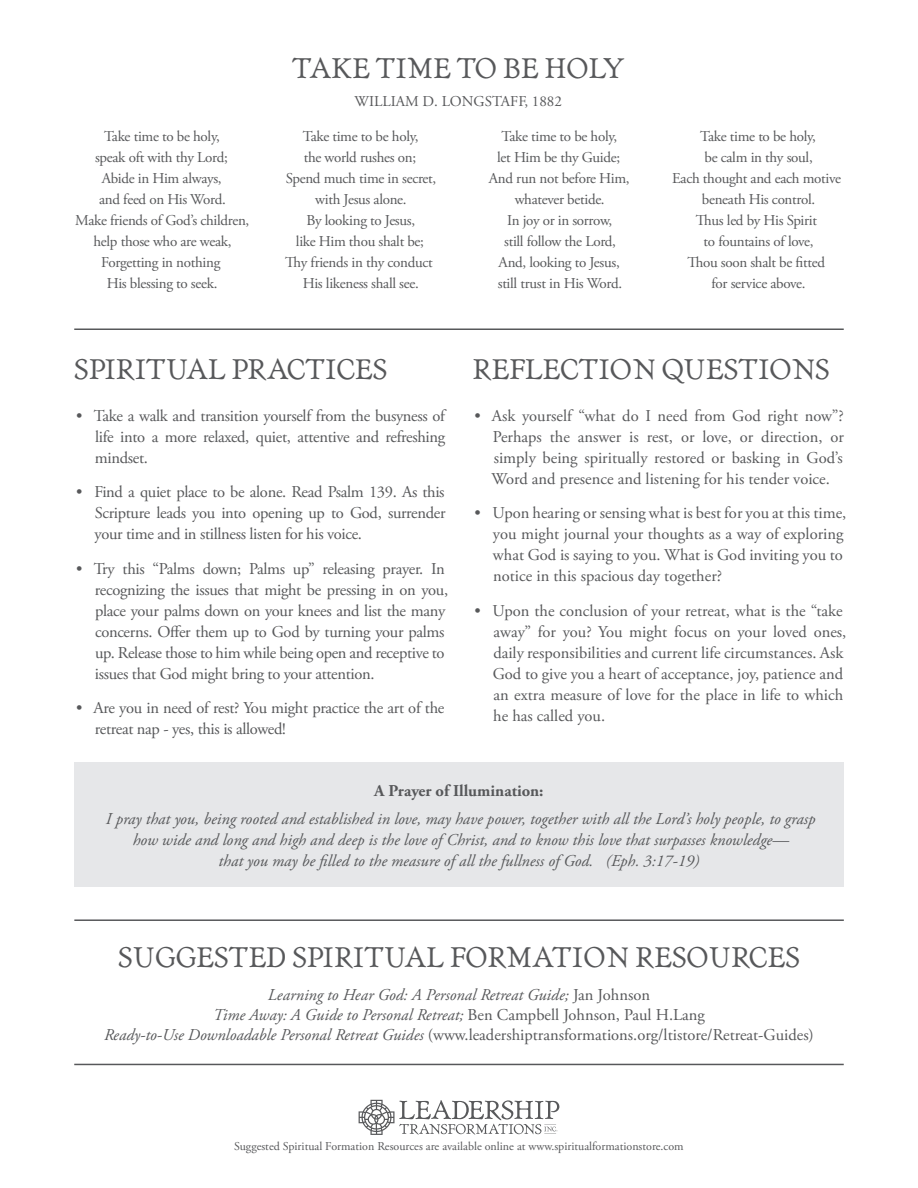
<style>
.page{position:relative;width:918px;height:1188px;background:#fff}
.page>*{position:absolute;margin:0;border:0;box-sizing:border-box;transform-origin:0 0}
.Paragraph{font:30px "Artcraft URW";color:#57585a}
.Paragraph-2{font:16.5px/21px "Adobe Garamond Pro";letter-spacing:-.005em;color:#57585a}
.Paragraph-3{font:italic 16.5px/21px "Adobe Garamond Pro";color:#57585a;text-align:center}
.t1{font:700 16.5px "Adobe Garamond Pro";color:#57585a}
.Paragraph-4{font:15px/21px "Adobe Garamond Pro";letter-spacing:-.02em;color:#57585a;text-align:center}
.Paragraph-5{font:15px "Adobe Garamond Pro";color:#57585a}
.t2{font:12px "Adobe Garamond Pro";color:#57585a}
.s1{font-style:normal}
.s2{font-style:italic}
</style>
<div class="page">
<svg style="left:359px;top:1100px;width:200px;height:35px"></svg>
<hr style="left:74px;top:328px;width:770px;height:2px;background:#57585a">
<hr style="left:74px;top:1064px;width:770px;height:1px;background:#57585a">
<div style="left:74px;top:762px;width:770px;height:125px;background:#e6e7e9"></div>
<hr style="left:74px;top:919px;width:770px;height:2px;background:#57585a">
<p class="Paragraph-4" style="left:104px;top:127px;width:117px">Take time to be holy,</p>
<p class="Paragraph-4" style="left:95px;top:148px;width:134px">speak oft with thy Lord;</p>
<p class="Paragraph-4" style="left:102px;top:169px;width:121px">Abide in Him always,</p>
<p class="Paragraph-4" style="left:99px;top:190px;width:128px">and feed on His Word.</p>
<p class="Paragraph-4" style="left:75px;top:211px;width:176px">Make friends of God’s children, help those who are weak,</p>
<p class="Paragraph-4" style="left:101px;top:253px;width:121px">Forgetting in nothing</p>
<p class="Paragraph-4" style="left:107px;top:274px;width:112px">His blessing to seek.</p>
<p class="Paragraph" style="left:292px;top:51px;width:334px">TAKE TIME TO BE HOLY</p>
<p class="Paragraph-5" style="left:355px;top:92px;width:209px">WILLIAM D. LONGSTAFF, 1882</p>
<p class="Paragraph-4" style="left:303px;top:127px;width:117px">Take time to be holy,</p>
<p class="Paragraph-4" style="left:304px;top:148px;width:114px">the world rushes on;</p>
<p class="Paragraph-4" style="left:286px;top:169px;width:152px">Spend much time in secret,</p>
<p class="Paragraph-4" style="left:315px;top:190px;width:93px">with Jesus alone.</p>
<p class="Paragraph-4" style="left:307px;top:211px;width:110px">By looking to Jesus,</p>
<p class="Paragraph-4" style="left:296px;top:232px;width:130px">like Him thou shalt be;</p>
<p class="Paragraph-4" style="left:285px;top:253px;width:149px">Thy friends in thy conduct</p>
<p class="Paragraph-4" style="left:303px;top:274px;width:117px">His likeness shall see.</p>
<p class="Paragraph-4" style="left:501px;top:127px;width:117px">Take time to be holy,</p>
<p class="Paragraph-4" style="left:497px;top:148px;width:124px">let Him be thy Guide;</p>
<p class="Paragraph-4" style="left:489px;top:169px;width:142px">And run not before Him,</p>
<p class="Paragraph-4" style="left:515px;top:190px;width:92px">whatever betide.</p>
<p class="Paragraph-4" style="left:507px;top:211px;width:107px">In joy or in sorrow,</p>
<p class="Paragraph-4" style="left:504px;top:232px;width:113px">still follow the Lord,</p>
<p class="Paragraph-4" style="left:499px;top:253px;width:123px">And, looking to Jesus,</p>
<p class="Paragraph-4" style="left:498px;top:274px;width:126px">still trust in His Word.</p>
<p class="Paragraph-4" style="left:700px;top:127px;width:117px">Take time to be holy,</p>
<p class="Paragraph-4" style="left:705px;top:148px;width:110px">be calm in thy soul,</p>
<p class="Paragraph-4" style="left:672px;top:169px;width:170px">Each thought and each motive beneath His control.</p>
<p class="Paragraph-4" style="left:696px;top:211px;width:123px">Thus led by His Spirit</p>
<p class="Paragraph-4" style="left:704px;top:232px;width:112px">to fountains of love,</p>
<p class="Paragraph-4" style="left:687px;top:253px;width:139px">Thou soon shalt be fitted</p>
<p class="Paragraph-4" style="left:712px;top:274px;width:96px">for service above.</p>
<p class="Paragraph" style="left:74px;top:353px;width:315px">SPIRITUAL PRACTICES</p>
<p class="Paragraph" style="left:472px;top:353px;width:359px">REFLECTION QUESTIONS</p>
<p class="Paragraph-2" style="left:95px;top:405px;width:352px;text-align:justify;text-indent:-19px">• Take a walk and transition yourself from the busyness of life into a more relaxed, quiet, attentive and refreshing mindset.</p>
<p class="Paragraph-2" style="left:95px;top:482px;width:352px;text-align:justify;text-indent:-18px">• Find a quiet place to be alone. Read Psalm 139. As this Scripture leads you into opening up to God, surrender your time and in stillness listen for his voice.</p>
<p class="Paragraph-2" style="left:95px;top:558px;width:355px;text-indent:-19px">• Try this “Palms down; Palms up” releasing prayer. In recognizing the issues that might be pressing in on you, place your palms down on your knees and list the many concerns. Offer them up to God by turning your palms up. Release those to him while being open and receptive to issues that God might bring to your attention.</p>
<p class="Paragraph-2" style="left:95px;top:698px;width:351px;text-indent:-19px">• Are you in need of rest? You might practice the art of the retreat nap - yes, this is allowed!</p>
<p class="Paragraph-2" style="left:492px;top:405px;width:354px;text-align:justify;text-indent:-17px">• Ask yourself “what do I need from God right now”?<br>Perhaps the answer is rest, or love, or direction, or simply being spiritually restored or basking in God’s Word and presence and listening for his tender voice.</p>
<p class="Paragraph-2" style="left:493px;top:503px;width:355px;text-indent:-18px">• Upon hearing or sensing what is best for you at this time, you might journal your thoughts as a way of exploring what God is saying to you. What is God inviting you to notice in this spacious day together?</p>
<p class="Paragraph-2" style="left:493px;top:600px;width:355px;text-indent:-18px">• Upon the conclusion of your retreat, what is the “take away” for you? You might focus on your loved ones, daily responsibilities and current life circumstances. Ask God to give you a heart of acceptance, joy, patience and an extra measure of love for the place in life to which he has called you.</p>
<p class="t1" style="left:374px;top:781px;width:171px">A Prayer of Illumination:</p>
<p class="Paragraph-3" style="left:106px;top:808px;width:711px">I pray that you, being rooted and established in love, may have power, together with all the Lord’s holy people, to grasp how wide and long and high and deep is the love of Christ, and to know this love that surpasses knowledge—</p>
<p class="Paragraph-3" style="left:219px;top:850px;width:482px">that you may be filled to the measure of all the fullness of God. (Eph. 3:17-19)</p>
<p class="Paragraph" style="left:118px;top:940px;width:683px">SUGGESTED SPIRITUAL FORMATION RESOURCES</p>
<p class="Paragraph-3" style="left:268px;top:985px;width:384px">Learning to Hear God: A Personal Retreat Guide; <span class="s1">Jan Johnson</span></p>
<p class="Paragraph-3" style="left:213px;top:1004px;width:493px">Time Away: A Guide to Personal Retreat; <span class="s1">Ben Campbell Johnson, Paul H.Lang</span></p>
<p class="Paragraph-2" style="left:104px;top:1024px;width:711px"><span class="s2">Ready-to-Use Downloadable Personal Retreat Guides</span> (www.leadershiptransformations.org/ltistore/Retreat-Guides)</p>
<p class="t2" style="left:234px;top:1139px;width:451px">Suggested Spiritual Formation Resources are available online at www.spiritualformationstore.com</p>
</div>
